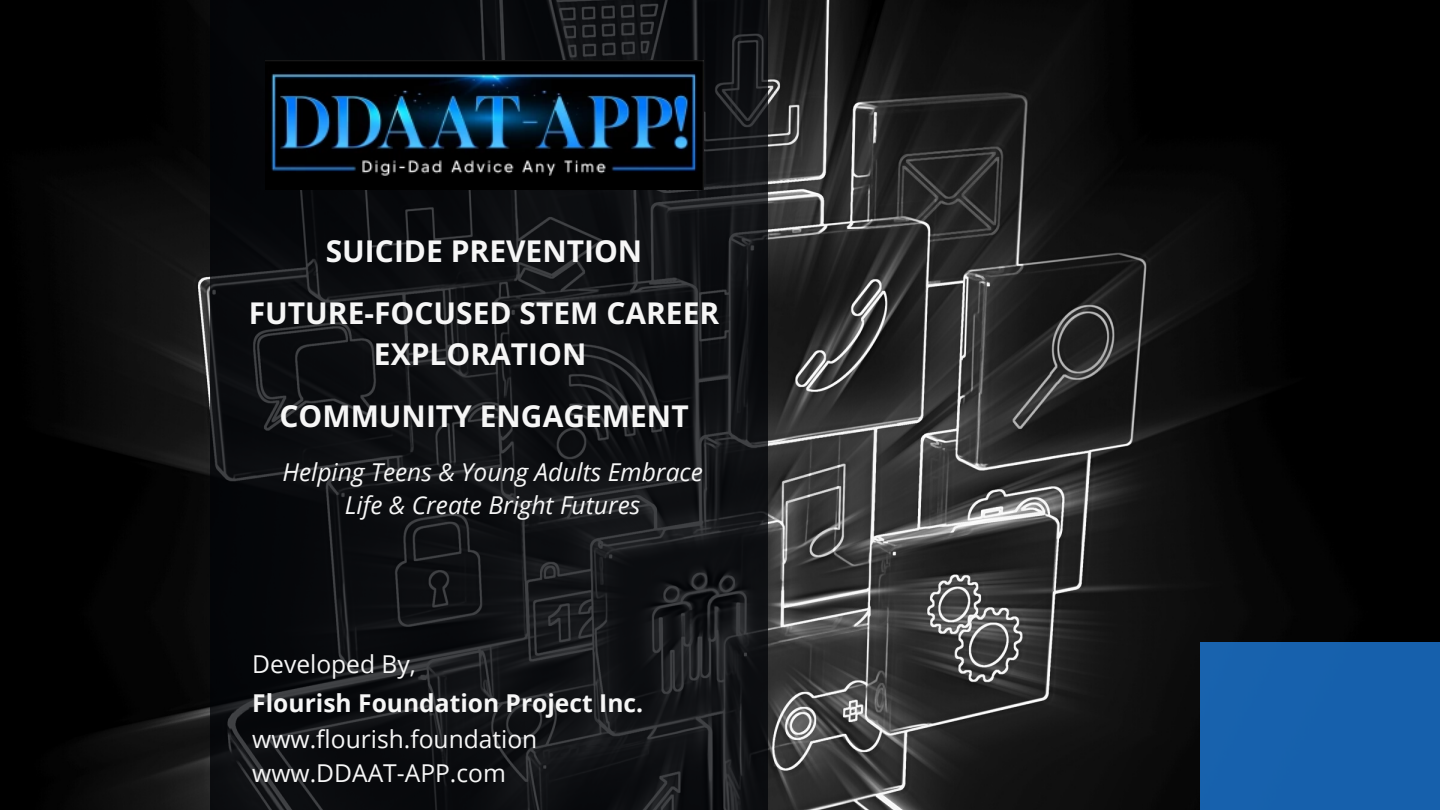
<style>
.page{position:relative;width:1440px;height:810px;background:#fff}
.page>*{position:absolute;margin:0;border:0;box-sizing:border-box;transform-origin:0 0}
.t1{font:700 30px/62.2px "Open Sans";color:#f6f6f6;text-align:center}
.t2{font:italic 24.6px/33.8px "Open Sans";color:#f6f6f6;text-align:center}
.t3{font:24.6px/33.8px "Open Sans";color:#f6f6f6}
.t4{font:700 24.6px "Open Sans";color:#f6f6f6}
</style>
<div class="page">
<img style="left:0;top:0;width:1440px;height:810px">
<div style="left:1200px;top:643px;width:239px;height:167px;background:#1660ac"></div>
<svg style="left:210px;top:0;width:557px;height:810px;background:#101215"></svg>
<img style="left:265px;top:61px;width:438px;height:129px">
<p class="t1" style="left:249px;top:219px;width:472px">SUICIDE PREVENTION<br>FUTURE-FOCUSED STEM CAREER</p>
<p class="t1" style="left:279px;top:322px;width:411px">EXPLORATION<br>COMMUNITY ENGAGEMENT</p>
<p class="t2" style="left:282px;top:454px;width:422px">Helping Teens &amp; Young Adults Embrace<br>Life &amp; Create Bright Futures</p>
<p class="t3" style="left:252px;top:647px;width:165px">Developed By,</p>
<p class="t4" style="left:252px;top:685px;width:392px">Flourish Foundation Project Inc.</p>
<p class="t3" style="left:252px;top:721px;width:287px">www.flourish.foundation www.DDAAT-APP.com</p>
</div>
